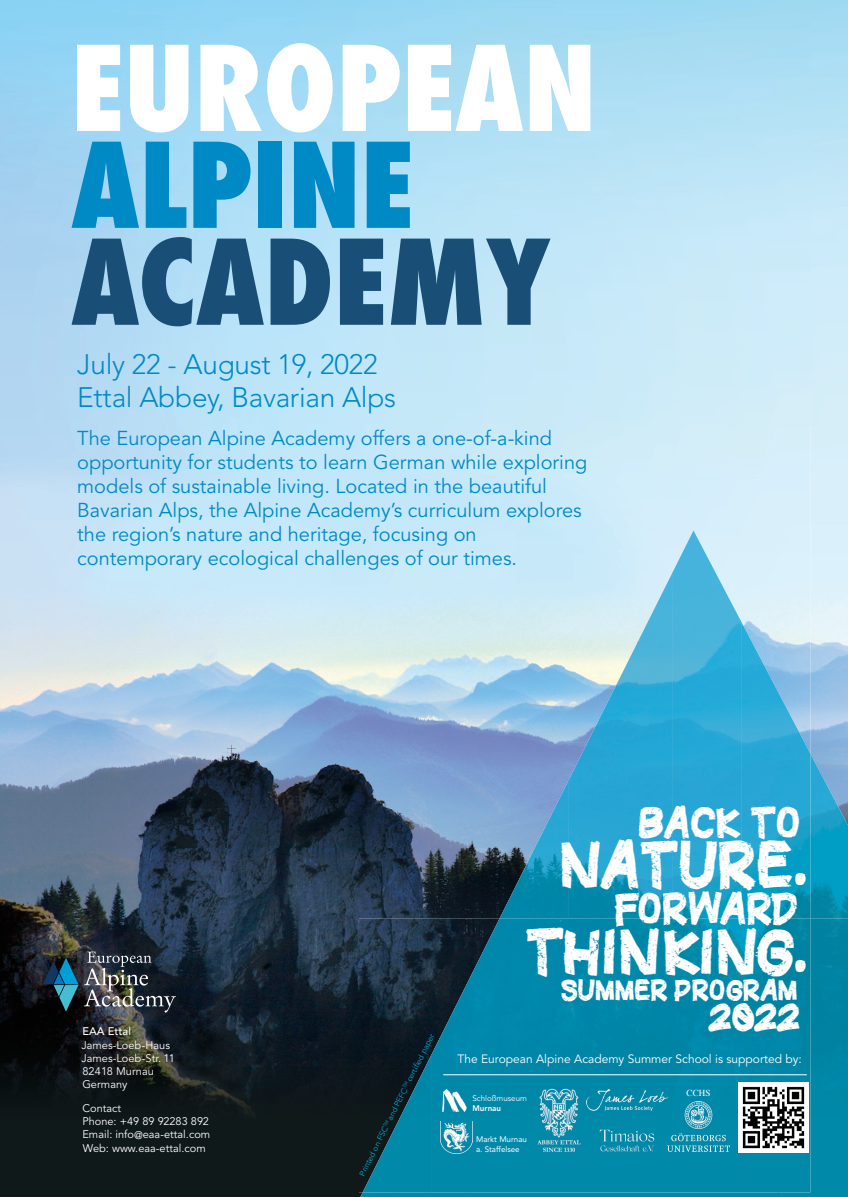
<style>
.page{position:relative;width:848px;height:1197px;background:#fff}
.page>*{position:absolute;margin:0;border:0;box-sizing:border-box;transform-origin:0 0}
.t1{font:800 condensed 129.1px "Futura EF";color:#fff}
.t2{font:800 condensed 129.1px "Futura EF";color:#194e77}
.t3{font:800 condensed 129.1px "Futura EF";color:#008ac5}
.t4{font:45px "FREEZONE";letter-spacing:.08em;color:#fff}
.t5{font:45px "FREEZONE";color:#fff}
.t6{font:30px "FREEZONE";color:#fff}
.t7{font:300 28px/33.6px "Avenir";letter-spacing:-.01em;color:#008ac5}
.t8{font:27px "FREEZONE";color:#fff}
.t9{font:20.1px "FREEZONE";color:#fff}
.t10{font:20px/24px "Avenir";color:#008ac5}
.t11{font:12px "Avenir";color:#fff}
.t12{font:11px/13.2px "Avenir";color:#fff}
.t13{font:500 11px "Avenir";color:#fff}
.t14{font:9.1px "Times";color:#fff}
.t15{font:8px "Avenir";color:#00a7d5}
.t16{font:8px/9.6px "Avenir";color:#fff}
.t17{font:8px "Avenir";color:#fff}
.t18{font:800 8px "Avenir";color:#fff}
.s1{font-size:40px}
</style>
<div class="page">
<img style="left:0;top:918px;width:360px;height:278px">
<img style="left:3px;top:918px;width:355px;height:274px">
<img style="left:358px;top:918px;width:107px;height:102px">
<div style="left:358px;top:1020px;width:73px;height:69px;background:#0b161f"></div>
<img style="left:358px;top:1089px;width:39px;height:68px">
<img style="left:358px;top:1157px;width:4px;height:35px">
<img style="left:0;top:35px;width:3px;height:883px">
<img style="left:810px;top:35px;width:38px;height:718px">
<img style="left:3px;top:425px;width:561px;height:422px">
<img style="left:776px;top:636px;width:34px;height:51px">
<img style="left:564px;top:671px;width:39px;height:71px">
<img style="left:3px;top:847px;width:526px;height:71px">
<div style="left:778px;top:918px;width:70px;height:278px;background:#0086a6"></div>
<img style="left:360px;top:1192px;width:418px;height:4px">
<div style="left:465px;top:918px;width:345px;height:274px;background:#0088a9"></div>
<img style="left:431px;top:984px;width:35px;height:208px">
<img style="left:397px;top:1053px;width:35px;height:139px">
<img style="left:362px;top:1122px;width:35px;height:70px">
<img style="left:810px;top:753px;width:38px;height:165px">
<img style="left:672px;top:530px;width:69px;height:388px">
<img style="left:637px;top:572px;width:35px;height:346px">
<img style="left:741px;top:621px;width:35px;height:297px">
<img style="left:603px;top:641px;width:35px;height:277px">
<img style="left:775px;top:687px;width:35px;height:231px">
<img style="left:568px;top:710px;width:35px;height:208px">
<img style="left:534px;top:779px;width:35px;height:139px">
<img style="left:499px;top:848px;width:35px;height:70px">
<img style="left:738px;top:1082px;width:70px;height:70px">
<img style="left:596px;top:1125px;width:61px;height:30px">
<img style="left:535px;top:1087px;width:46px;height:76px">
<img style="left:586px;top:1088px;width:81px;height:21px">
<img style="left:440px;top:1120px;width:32px;height:33px">
<img style="left:443px;top:1089px;width:23px;height:22px">
<img style="left:667px;top:1101px;width:62px;height:50px">
<hr style="left:443px;top:1074px;width:363px;height:1px;background:#fff">
<img style="left:84px;top:951px;width:92px;height:61px">
<svg style="left:43px;top:957px;width:35px;height:54px;background:#15465a"></svg>
<h1 class="t1" style="left:71px;top:16px;width:527px">EUROPEAN</h1>
<h1 class="t3" style="left:71px;top:113px;width:344px">ALPINE</h1>
<h1 class="t2" style="left:71px;top:210px;width:481px">ACADEMY</h1>
<h3 class="t7" style="left:77px;top:347px;width:320px">July 22 - August 19, 2022<br>Ettal Abbey, Bavarian Alps</h3>
<p class="t10" style="left:77px;top:426px;width:511px">The European Alpine Academy offers a one-of-a-kind opportunity for students to learn German while exploring models of sustainable living. Located in the beautiful Bavarian Alps, the Alpine Academy’s curriculum explores the region’s nature and heritage, focusing on contemporary ecological challenges of our times.</p>
<p class="t13" style="left:82px;top:1025px;width:50px">EAA Ettal</p>
<p class="t12" style="left:82px;top:1038px;width:95px">James-Loeb-Haus<br>James-Loeb-Str. 11<br>82418 Murnau<br>Germany</p>
<p class="t12" style="left:82px;top:1101px;width:129px">Contact<br>Phone: +49 89 92283 892<br>Email: info@eaa-ettal.com<br>Web: www.eaa-ettal.com</p>
<p class="t15" style="left:357px;top:1172px;width:159px;rotate:-63deg">Printed on FSC<sup>TM</sup> and PEFC<sup>TM</sup> certifi ed paper</p>
<h3 class="t6" style="left:639px;top:803px;width:162px">BACK TO</h3>
<h2 class="t5" style="left:561px;top:836px;width:248px">NATURE<span class="s1">.</span></h2>
<h3 class="t6" style="left:615px;top:889px;width:184px">FORWARD</h3>
<h2 class="t4" style="left:527px;top:923px;width:283px">THINKING<span class="s1">.</span></h2>
<p class="t9" style="left:562px;top:977px;width:238px">SUMMER PROGRAM</p>
<h3 class="t8" style="left:709px;top:1000px;width:92px">2022</h3>
<p class="t11" style="left:457px;top:1051px;width:346px">The European Alpine Academy Summer School is supported by:</p>
<p class="t17" style="left:472px;top:1093px;width:56px">Schloßmuseum</p>
<p class="t18" style="left:472px;top:1102px;width:30px">Murnau</p>
<p class="t16" style="left:476px;top:1134px;width:52px">Markt Murnau a. Staffelsee</p>
<p class="t14" style="left:686px;top:1084px;width:25px">CCHS</p>
</div>
